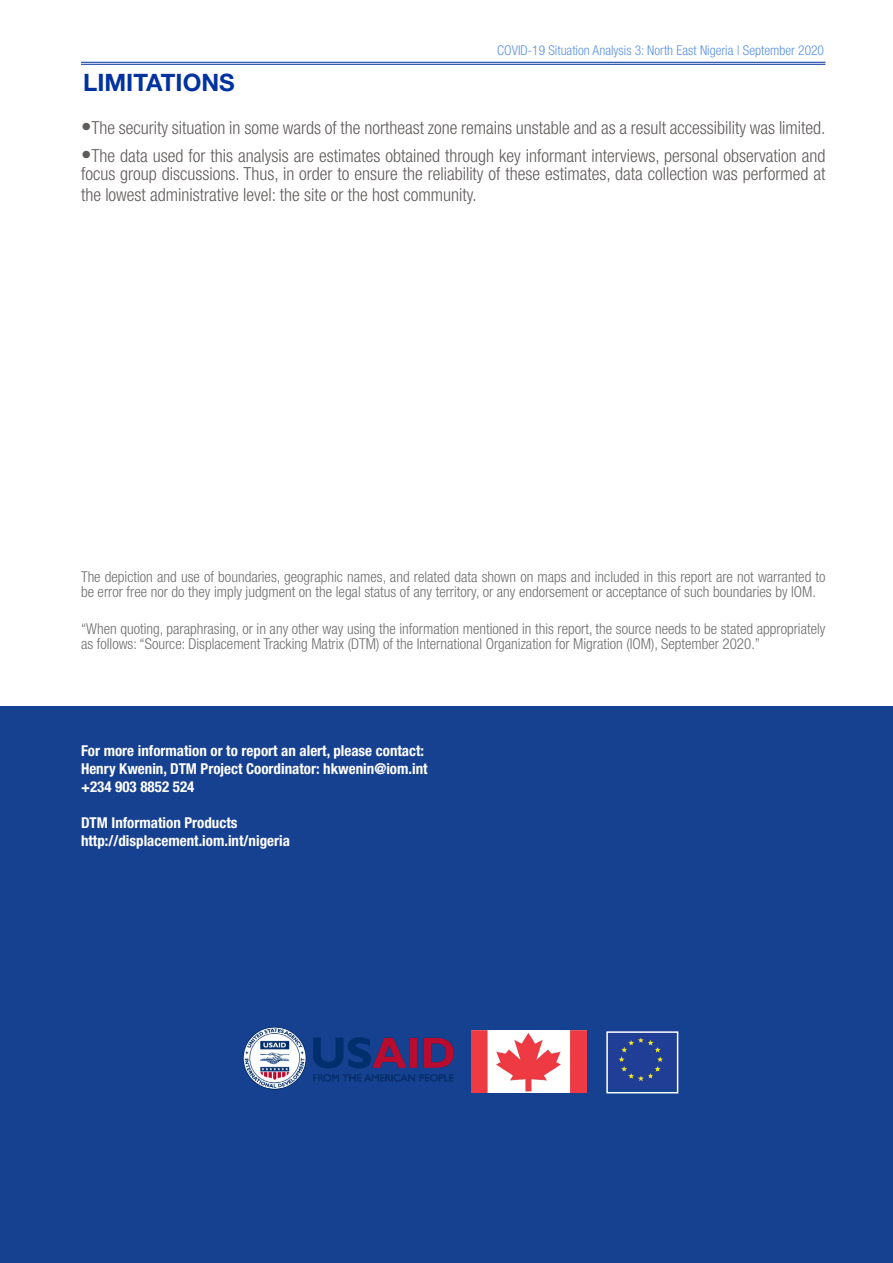
<style>
.page{position:relative;width:893px;height:1263px;background:#fff}
.page>*{position:absolute;margin:0;border:0;box-sizing:border-box;transform-origin:0 0}
.t1{font:700 24px "Helvetica Neue LT Std";color:#0032a0}
.t2{font:300 condensed 18px/18px "Helvetica Neue LT Std";color:#605c5b}
.t3{font:300 condensed 15px/15px "Helvetica Neue LT Std";color:#706f6f}
.t4{font:700 condensed 15px/18px "Helvetica Neue LT Std";color:#fff}
.t5{font:300 condensed 13.5px "Helvetica Neue LT Std";color:#5b92e5}
.s1{font-style:inherit}
.s2{font-size:21px}
</style>
<div class="page">
<hr style="left:81px;top:62px;width:744px;height:1px;background:#0032a0">
<hr style="left:81px;top:64px;width:744px;height:1px;background:#0032a0">
<div style="left:1px;top:707px;width:892px;height:556px;background:#164190"></div>
<img style="left:618px;top:1036px;width:47px;height:46px">
<img style="left:243px;top:1026px;width:211px;height:64px">
<img style="left:471px;top:1030px;width:116px;height:62px">
<div style="left:606px;top:1031px;width:72px;height:62px;border:2px solid #fff"></div>
<h1 class="t1" style="left:83px;top:68px;width:153px">LIMITATIONS</h1>
<p class="t5" style="left:497px;top:43px;width:328px"><span class="s1">COVID-19</span> Situation Analysis 3: North East Nigeria | September 2020</p>
<p class="t2" style="left:81px;top:119px;width:746px"><span class="s2">•</span>The security situation in some wards of the northeast zone remains unstable and as a result accessibility was limited.</p>
<p class="t2" style="left:81px;top:146px;width:746px"><span class="s2">•</span>The data used for this analysis are estimates obtained through key informant interviews, personal observation and focus group discussions. Thus, in order to ensure the reliability of these estimates, data collection was performed at</p>
<p class="t2" style="left:81px;top:185px;width:397px">the lowest administrative level: the site or the host community.</p>
<p class="t3" style="left:81px;top:569px;width:746px">The depiction and use of boundaries, geographic names, and related data shown on maps and included in this report are not warranted to be error free nor do they imply judgment on the legal status of any territory, or any endorsement or acceptance of such boundaries by IOM.</p>
<p class="t3" style="left:81px;top:621px;width:746px">“When quoting, paraphrasing, or in any other way using the information mentioned in this report, the source needs to be stated appropriately as follows: “Source: Displacement Tracking Matrix (DTM) of the International Organization for Migration (IOM), September 2020.”</p>
<p class="t4" style="left:81px;top:742px;width:348px">For more information or to report an alert, please contact:<br>Henry Kwenin, DTM Project Coordinator: hkwenin@iom.int +234 903 8852 524</p>
<p class="t4" style="left:81px;top:814px;width:210px">DTM Information Products http://displacement.iom.int/nigeria</p>
</div>
